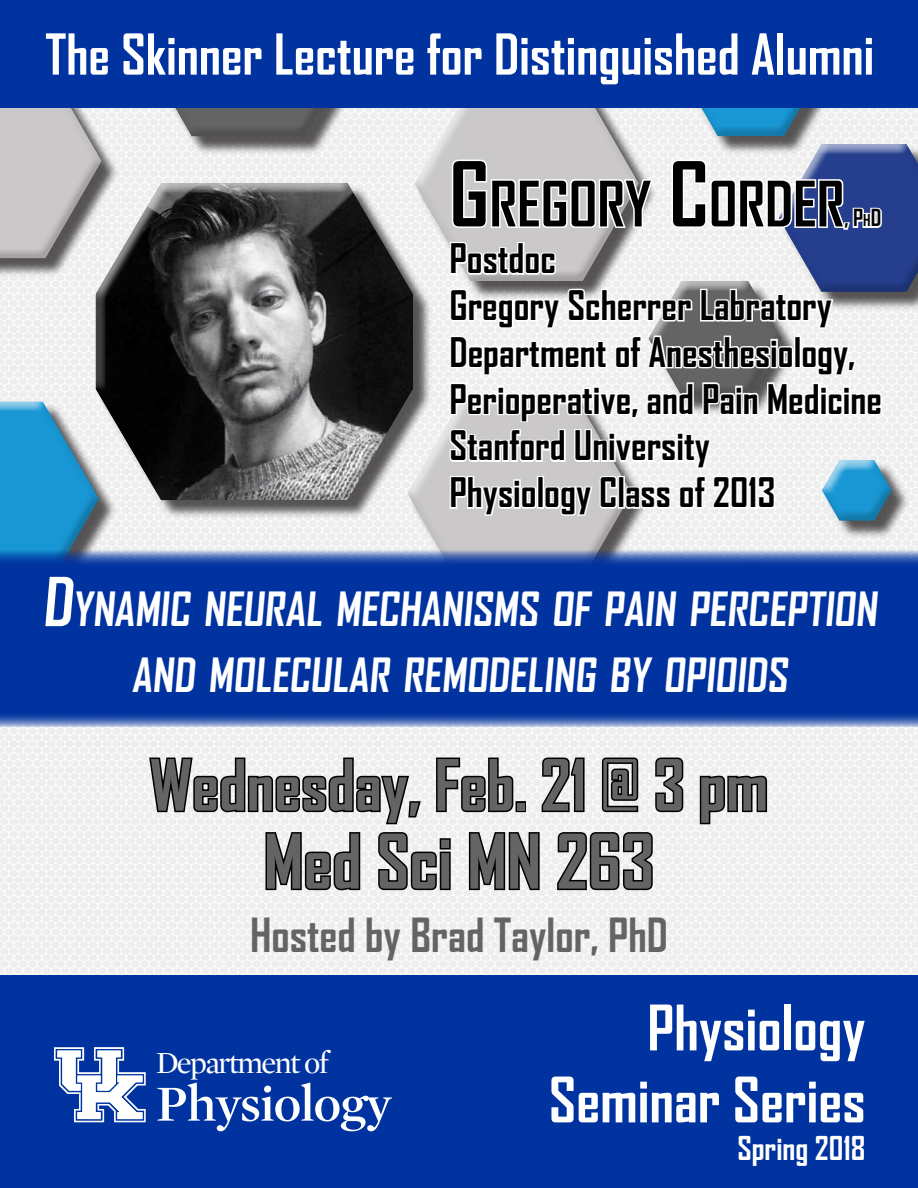
<style>
.page{position:relative;width:918px;height:1188px;background:#fff}
.page>*{position:absolute;margin:0;border:0;box-sizing:border-box;transform-origin:0 0}
.t1{font:700 72px "Agency FB";color:#646464}
.t2{font:700 67.5px "Agency FB";color:#646464}
.t3{font:700 60px "Agency FB";color:#fff}
.t4{font:700 59.85px "Agency FB";color:#000}
.t5{font:700 54px "Agency FB";color:#fff}
.t6{font:600 51.45px "Mercury Display";letter-spacing:-.02em;color:#fff}
.t7{font:700 45.15px/66px "Agency FB";color:#fff;text-align:center}
.t8{font:700 45px "Agency FB";color:#646464}
.t9{font:700 39px "Agency FB";color:#000}
.t10{font:700 31.5px "Agency FB";color:#fff}
.t11{font:31.35px "Mercury Display";letter-spacing:-.06em;color:#fff}
.t12{font:700 22.5px "Agency FB";color:#000}
.s1{font-size:85.5px}
.s2{font-size:15.75px}
.s3{font-size:64.5px}
</style>
<div class="page">
<div style="left:98px;top:185px;width:334px;height:334px;background:#231f20;opacity:.75"></div>
<div style="left:90px;top:182px;width:334px;height:321px;background:#231f20;opacity:.22"></div>
<div style="left:0;top:66px;width:120px;height:211px;background:#231f20;opacity:.75"></div>
<div style="left:0;top:63px;width:102px;height:198px;background:#231f20;opacity:.22"></div>
<div style="left:0;top:404px;width:117px;height:211px;background:#231f20;opacity:.75"></div>
<div style="left:0;top:401px;width:99px;height:198px;background:#231f20;opacity:.22"></div>
<div style="left:404px;top:394px;width:228px;height:200px;background:#231f20;opacity:.22"></div>
<div style="left:418px;top:89px;width:239px;height:211px;background:#231f20;opacity:.75"></div>
<div style="left:411px;top:86px;width:228px;height:198px;background:#231f20;opacity:.22"></div>
<div style="left:139px;top:0;width:239px;height:155px;background:#231f20;opacity:.75"></div>
<div style="left:132px;top:0;width:228px;height:139px;background:#231f20;opacity:.22"></div>
<div style="left:825px;top:462px;width:85px;height:77px;background:#231f20;opacity:.75"></div>
<div style="left:688px;top:23px;width:148px;height:132px;background:#231f20;opacity:.75"></div>
<div style="left:682px;top:21px;width:136px;height:117px;background:#231f20;opacity:.22"></div>
<div style="left:0;top:975px;width:918px;height:213px;background:#0033a0"></div>
<div style="left:0;top:0;width:918px;height:108px;background:#0033a0"></div>
<div style="left:0;top:551px;width:918px;height:176px;background:#0033a0"></div>
<svg style="left:54px;top:1047px;width:92px;height:75px"></svg>
<svg style="left:698px;top:774px;width:71px;height:52px"></svg>
<svg style="left:147px;top:715px;width:538px;height:193px"></svg>
<svg style="left:448px;top:144px;width:470px;height:377px"></svg>
<p class="t5" style="left:45px;top:21px;width:830px">The Skinner Lecture for Distinguished Alumni</p>
<p class="t4" style="left:449px;top:167px;width:396px"><span class="s1">G</span>REGORY <span class="s1">C</span>ORDER</p>
<p class="t12" style="left:844px;top:204px;width:38px">, P<span class="s2">H</span>D</p>
<p class="t9" style="left:449px;top:234px;width:108px">Postdoc</p>
<p class="t9" style="left:449px;top:281px;width:384px">Gregory Scherrer Labratory</p>
<p class="t9" style="left:449px;top:328px;width:408px">Department of Anesthesiology,</p>
<p class="t9" style="left:449px;top:375px;width:434px">Perioperative, and Pain Medicine</p>
<p class="t9" style="left:449px;top:422px;width:262px">Stanford University</p>
<p class="t9" style="left:449px;top:468px;width:327px">Physiology Class of 2013</p>
<p class="t7" style="left:42px;top:575px;width:841px"><span class="s3">D</span>YNAMIC NEURAL MECHANISMS OF PAIN PERCEPTION<br>AND MOLECULAR REMODELING BY OPIOIDS</p>
<p class="t2" style="left:150px;top:743px;width:620px">Wednesday, Feb. 21 @ 3 pm</p>
<p class="t1" style="left:264px;top:817px;width:392px">Med Sci MN 263</p>
<p class="t8" style="left:250px;top:907px;width:419px">Hosted by Brad Taylor, PhD</p>
<p class="t11" style="left:156px;top:1041px;width:174px">Department of</p>
<p class="t6" style="left:156px;top:1067px;width:237px">Physiology</p>
<p class="t3" style="left:647px;top:991px;width:220px">Physiology</p>
<p class="t3" style="left:549px;top:1063px;width:318px">Seminar Series</p>
<p class="t10" style="left:737px;top:1129px;width:130px">Spring 2018</p>
</div>
